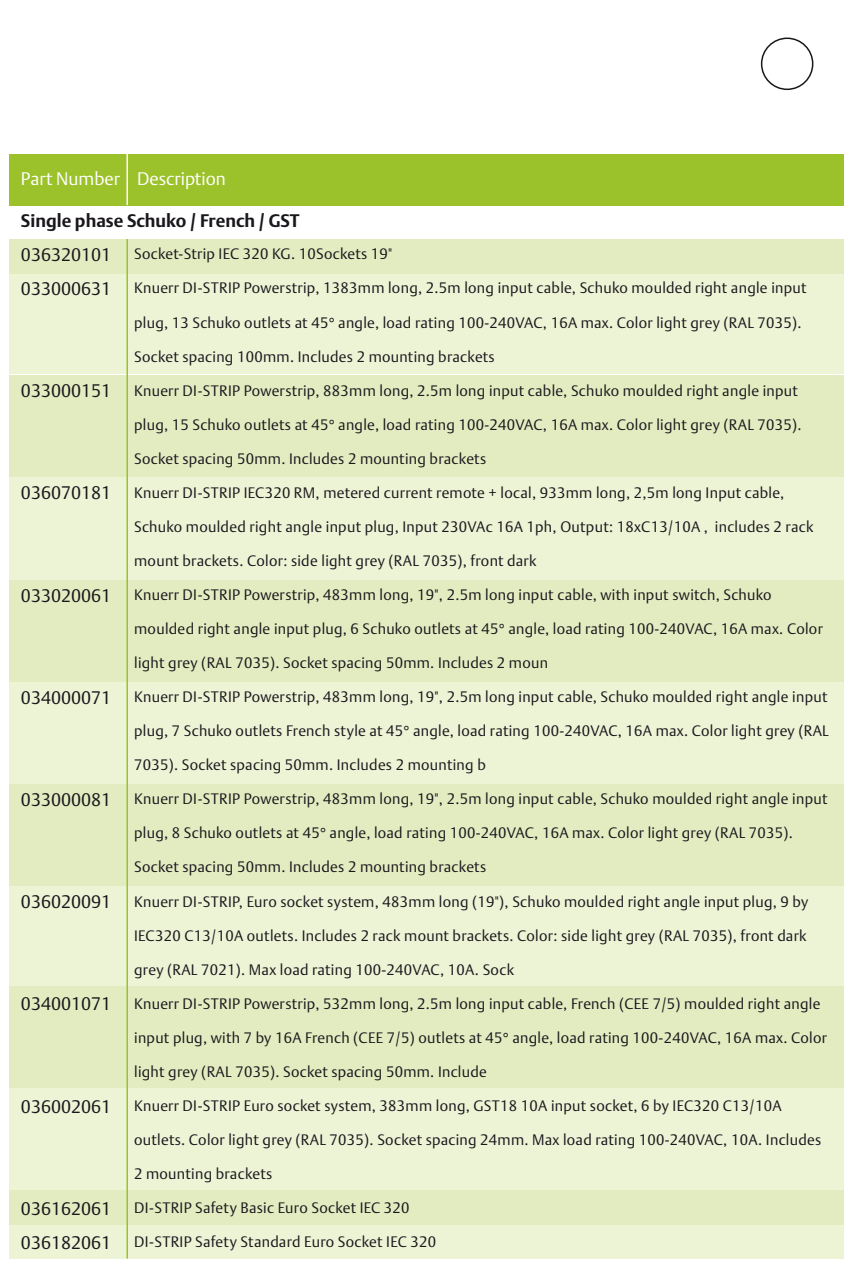
<style>
.page{position:relative;width:851px;height:1276px;background:#fff}
.page>*{position:absolute;margin:0;border:0;box-sizing:border-box;transform-origin:0 0}
.t1{font:300 18px/34.2px "DTL Argo T";color:#1a171c}
.t2{font:700 18px/34.2px "DTL Argo T";color:#1a171c}
.t3{font:300 18px "DTL Argo T";color:#fff}
.t4{font:300 15px "DTL Argo T";letter-spacing:.02em;color:#1a171c}
.s1{font-weight:300}
</style>
<div class="page">
<div style="left:9px;top:885px;width:834px;height:102px;background:#edf3d5"></div>
<div style="left:9px;top:783px;width:834px;height:102px;background:#e3ecc1"></div>
<div style="left:9px;top:681px;width:834px;height:102px;background:#edf3d5"></div>
<div style="left:9px;top:375px;width:834px;height:102px;background:#e3ecc1"></div>
<div style="left:9px;top:579px;width:834px;height:102px;background:#e3ecc1"></div>
<div style="left:9px;top:477px;width:834px;height:102px;background:#edf3d5"></div>
<div style="left:760px;top:38px;width:53px;height:52px;border:2px solid #1a171c;border-radius:50%"></div>
<div style="left:9px;top:154px;width:834px;height:51px;background:#9cc22b"></div>
<div style="left:9px;top:239px;width:834px;height:34px;background:#e3ecc1"></div>
<div style="left:9px;top:274px;width:834px;height:100px;background:#edf3d5"></div>
<hr style="left:126px;top:154px;width:2px;height:51px;background:#fff">
<div style="left:9px;top:1224px;width:834px;height:34px;background:#edf3d5"></div>
<div style="left:9px;top:986px;width:834px;height:102px;background:#e3ecc1"></div>
<div style="left:9px;top:1088px;width:834px;height:102px;background:#edf3d5"></div>
<div style="left:9px;top:1190px;width:834px;height:34px;background:#e3ecc1"></div>
<hr style="left:126px;top:239px;width:2px;height:1019px;background:#9cc22b">
<p class="t3" style="left:21px;top:168px;width:206px">Part Number Description</p>
<p class="t2" style="left:21px;top:203px;width:280px">Single phase Schuko / French / GST<br><span class="s1">036320101<br>033000631</span></p>
<p class="t4" style="left:134px;top:245px;width:260px">Socket-Strip IEC 320 KG. 10Sockets 19"</p>
<p class="t4" style="left:134px;top:279px;width:674px">Knuerr DI-STRIP Powerstrip, 1383mm long, 2.5m long input cable, Schuko moulded right angle input</p>
<p class="t4" style="left:134px;top:313px;width:669px">plug, 13 Schuko outlets at 45° angle, load rating 100-240VAC, 16A max. Color light grey (RAL 7035).</p>
<p class="t4" style="left:134px;top:347px;width:362px">Socket spacing 100mm. Includes 2 mounting brackets</p>
<p class="t4" style="left:134px;top:381px;width:665px">Knuerr DI-STRIP Powerstrip, 883mm long, 2.5m long input cable, Schuko moulded right angle input</p>
<p class="t4" style="left:134px;top:415px;width:669px">plug, 15 Schuko outlets at 45° angle, load rating 100-240VAC, 16A max. Color light grey (RAL 7035).</p>
<p class="t4" style="left:134px;top:449px;width:353px">Socket spacing 50mm. Includes 2 mounting brackets</p>
<p class="t4" style="left:134px;top:483px;width:651px">Knuerr DI-STRIP IEC320 RM, metered current remote + local, 933mm long, 2,5m long Input cable,</p>
<p class="t4" style="left:134px;top:517px;width:680px">Schuko moulded right angle input plug, Input 230VAc 16A 1ph, Output: 18xC13/10A , includes 2 rack</p>
<p class="t4" style="left:134px;top:551px;width:404px">mount brackets. Color: side light grey (RAL 7035), front dark</p>
<p class="t4" style="left:134px;top:586px;width:639px">Knuerr DI-STRIP Powerstrip, 483mm long, 19", 2.5m long input cable, with input switch, Schuko</p>
<p class="t4" style="left:134px;top:620px;width:690px">moulded right angle input plug, 6 Schuko outlets at 45° angle, load rating 100-240VAC, 16A max. Color</p>
<p class="t4" style="left:134px;top:654px;width:415px">light grey (RAL 7035). Socket spacing 50mm. Includes 2 moun</p>
<p class="t4" style="left:134px;top:688px;width:694px">Knuerr DI-STRIP Powerstrip, 483mm long, 19", 2.5m long input cable, Schuko moulded right angle input</p>
<p class="t4" style="left:134px;top:722px;width:696px">plug, 7 Schuko outlets French style at 45° angle, load rating 100-240VAC, 16A max. Color light grey (RAL</p>
<p class="t4" style="left:134px;top:756px;width:353px">7035). Socket spacing 50mm. Includes 2 mounting b</p>
<p class="t4" style="left:134px;top:790px;width:694px">Knuerr DI-STRIP Powerstrip, 483mm long, 19", 2.5m long input cable, Schuko moulded right angle input</p>
<p class="t4" style="left:134px;top:824px;width:660px">plug, 8 Schuko outlets at 45° angle, load rating 100-240VAC, 16A max. Color light grey (RAL 7035).</p>
<p class="t4" style="left:134px;top:858px;width:353px">Socket spacing 50mm. Includes 2 mounting brackets</p>
<p class="t4" style="left:134px;top:892px;width:675px">Knuerr DI-STRIP, Euro socket system, 483mm long (19"), Schuko moulded right angle input plug, 9 by</p>
<p class="t4" style="left:134px;top:926px;width:674px">IEC320 C13/10A outlets. Includes 2 rack mount brackets. Color: side light grey (RAL 7035), front dark</p>
<p class="t4" style="left:134px;top:960px;width:381px">grey (RAL 7021). Max load rating 100-240VAC, 10A. Sock</p>
<p class="t4" style="left:134px;top:994px;width:687px">Knuerr DI-STRIP Powerstrip, 532mm long, 2.5m long input cable, French (CEE 7/5) moulded right angle</p>
<p class="t4" style="left:134px;top:1028px;width:694px">input plug, with 7 by 16A French (CEE 7/5) outlets at 45° angle, load rating 100-240VAC, 16A max. Color</p>
<p class="t4" style="left:134px;top:1062px;width:354px">light grey (RAL 7035). Socket spacing 50mm. Include</p>
<p class="t4" style="left:134px;top:1096px;width:649px">Knuerr DI-STRIP Euro socket system, 383mm long, GST18 10A input socket, 6 by IEC320 C13/10A</p>
<p class="t4" style="left:134px;top:1130px;width:688px">outlets. Color light grey (RAL 7035). Socket spacing 24mm. Max load rating 100-240VAC, 10A. Includes</p>
<p class="t4" style="left:134px;top:1164px;width:140px">2 mounting brackets</p>
<p class="t4" style="left:134px;top:1198px;width:277px">DI-STRIP Safety Basic Euro Socket IEC 320</p>
<p class="t4" style="left:134px;top:1232px;width:303px">DI-STRIP Safety Standard Euro Socket IEC 320</p>
<p class="t1" style="left:21px;top:373px;width:92px">033000151</p>
<p class="t1" style="left:21px;top:476px;width:92px">036070181</p>
<p class="t1" style="left:21px;top:578px;width:92px">033020061</p>
<p class="t1" style="left:21px;top:680px;width:92px">034000071</p>
<p class="t1" style="left:21px;top:782px;width:92px">033000081</p>
<p class="t1" style="left:21px;top:884px;width:92px">036020091</p>
<p class="t1" style="left:21px;top:986px;width:92px">034001071</p>
<p class="t1" style="left:21px;top:1089px;width:92px">036002061</p>
<p class="t1" style="left:21px;top:1191px;width:92px">036162061<br>036182061</p>
</div>
